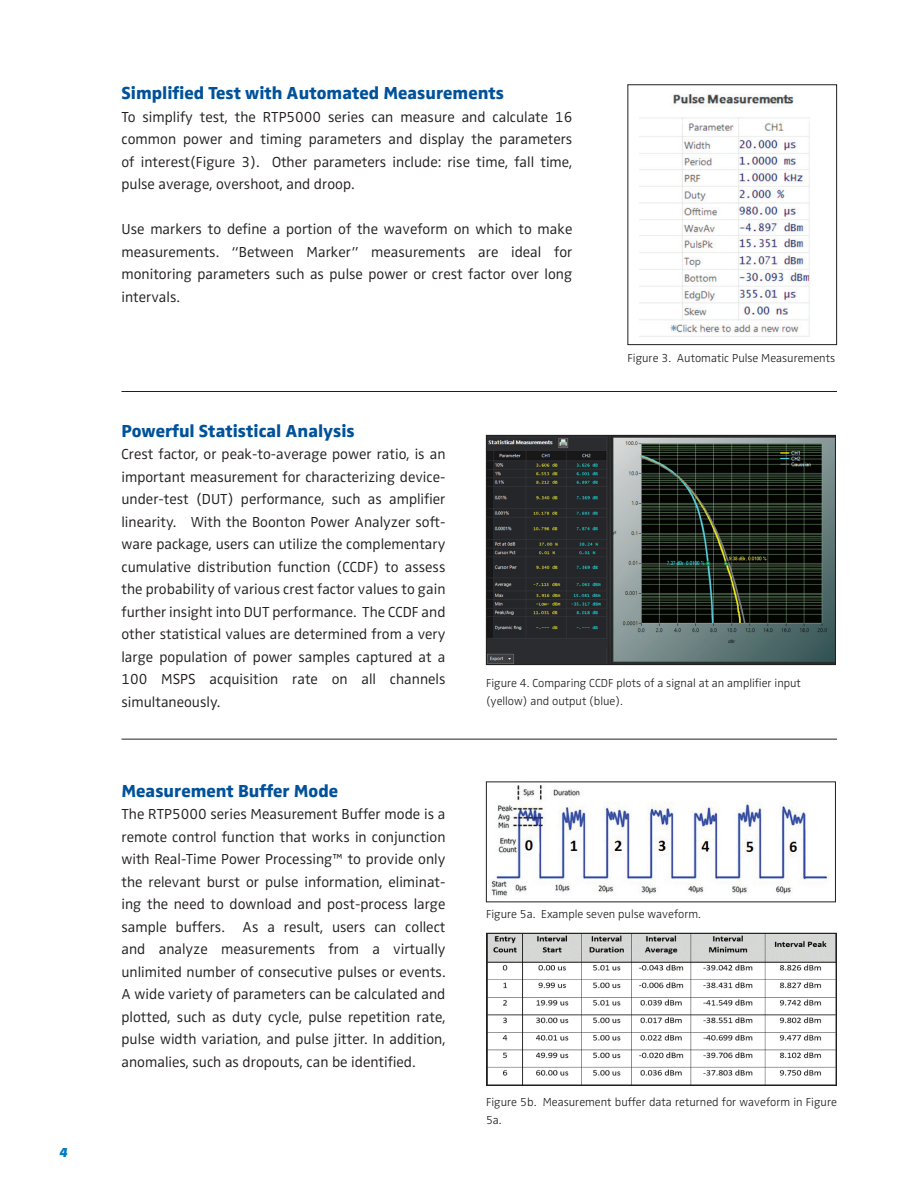
<style>
.page{position:relative;width:918px;height:1188px;background:#fff}
.page>*{position:absolute;margin:0;border:0;box-sizing:border-box;transform-origin:0 0}
.t1{font:800 18px "Zwo Pro";color:#01529a}
.t2{font:300 15px/22.5px "Zwo Pro";color:#231f20;text-align:justify}
.t3{font:italic 900 13.5px "Zwo Pro";color:#007cc2}
.t4{font:300 12px/18px "Zwo Pro";color:#231f20}
</style>
<div class="page">
<img style="left:640px;top:94px;width:170px;height:243px">
<div style="left:627px;top:84px;width:210px;height:261px;border:1px solid #231f20"></div>
<img style="left:488px;top:437px;width:346px;height:226px">
<div style="left:486px;top:435px;width:350px;height:230px;border:1px solid #231f20"></div>
<img style="left:491px;top:785px;width:338px;height:111px">
<img style="left:488px;top:935px;width:347px;height:149px">
<div style="left:486px;top:933px;width:351px;height:153px;border:1px solid #231f20"></div>
<hr style="left:122px;top:391px;width:715px;height:1px;background:#231f20">
<hr style="left:122px;top:739px;width:715px;height:1px;background:#231f20">
<p class="t3" style="left:60px;top:1144px;width:9px">4</p>
<p class="t1" style="left:122px;top:82px;width:384px">Simplified Test with Automated Measurements</p>
<p class="t2" style="left:122px;top:106px;width:452px">To simplify test, the RTP5000 series can measure and calculate 16 common power and timing parameters and display the parameters of interest(Figure 3). Other parameters include: rise time, fall time, pulse average, overshoot, and droop.</p>
<p class="t2" style="left:122px;top:218px;width:452px">Use markers to define a portion of the waveform on which to make measurements. “Between Marker” measurements are ideal for monitoring parameters such as pulse power or crest factor over long intervals.</p>
<p class="t4" style="left:627px;top:349px;width:209px">Figure 3. Automatic Pulse Measurements</p>
<p class="t1" style="left:122px;top:420px;width:235px">Powerful Statistical Analysis</p>
<p class="t2" style="left:122px;top:443px;width:326px">Crest factor, or peak-to-average power ratio, is an important measurement for characterizing device&shy;under-test (DUT) performance, such as amplifier linearity. With the Boonton Power Analyzer soft&shy;ware package, users can utilize the complementary cumulative distribution function (CCDF) to assess the probability of various crest factor values to gain further insight into DUT performance. The CCDF and other statistical values are determined from a very large population of power samples captured at a 100 MSPS acquisition rate on all channels simultaneously.</p>
<p class="t1" style="left:122px;top:780px;width:218px">Measurement Buffer Mode</p>
<p class="t2" style="left:122px;top:803px;width:326px">The RTP5000 series Measurement Buffer mode is a remote control function that works in conjunction with Real-Time Power Processing™ to provide only the relevant burst or pulse information, eliminat&shy;ing the need to download and post-process large sample buffers. As a result, users can collect and analyze measurements from a virtually unlimited number of consecutive pulses or events.<br>A wide variety of parameters can be calculated and plotted, such as duty cycle, pulse repetition rate, pulse width variation, and pulse jitter. In addition, anomalies, such as dropouts, can be identified.</p>
<p class="t4" style="left:486px;top:674px;width:317px">Figure 4. Comparing CCDF plots of a signal at an amplifier input (yellow) and output (blue).</p>
<p class="t4" style="left:486px;top:905px;width:216px">Figure 5a. Example seven pulse waveform.</p>
<p class="t4" style="left:486px;top:1093px;width:352px">Figure 5b. Measurement buffer data returned for waveform in Figure<br>5a.</p>
</div>
